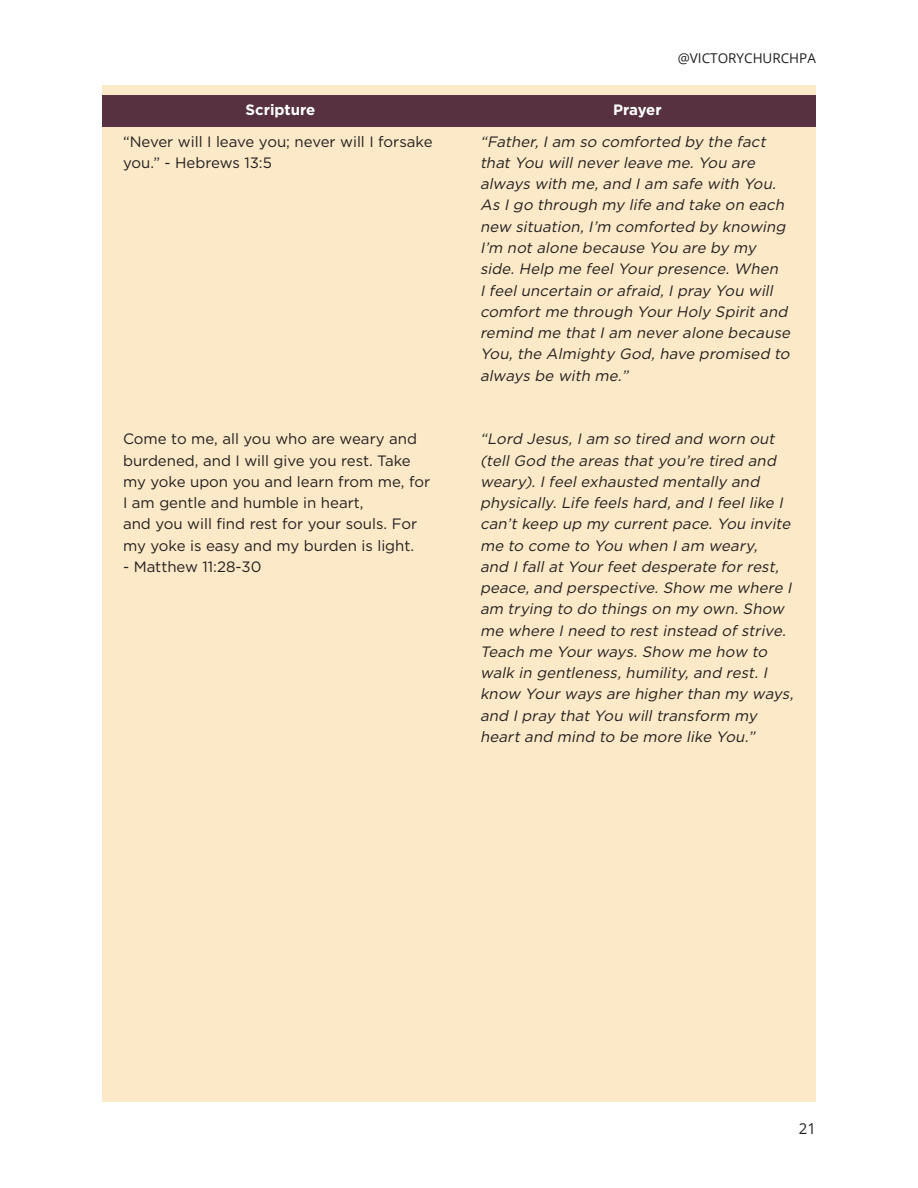
<style>
.page{position:relative;width:918px;height:1188px;background:#fff}
.page>*{position:absolute;margin:0;border:0;box-sizing:border-box;transform-origin:0 0}
.Prayer_Paragraph_-_P{font:italic 15px/21.3px "Gotham";color:#231f20}
.Paragraph_Style_1{font:15px/21.3px "Gotham";color:#231f20}
.Paragraph_Style_1-2{font:700 15px "Gotham";color:#fff}
.t1{font:15px "Open Sans";color:#231f20}
.t2{font:13.5px "Open Sans";color:#231f20}
</style>
<div class="page">
<div style="left:102px;top:85px;width:714px;height:1016px;background:#fbe9c7"></div>
<div style="left:102px;top:95px;width:357px;height:32px;background:#57313f"></div>
<div style="left:459px;top:95px;width:357px;height:32px;background:#57313f"></div>
<p class="t2" style="left:678px;top:49px;width:140px">@VICTORYCHURCHPA</p>
<p class="Paragraph_Style_1-2" style="left:246px;top:101px;width:71px">Scripture</p>
<p class="Paragraph_Style_1-2" style="left:613px;top:101px;width:50px">Prayer</p>
<p class="Paragraph_Style_1" style="left:123px;top:130px;width:311px">“Never will I leave you; never will I forsake you.” - Hebrews 13:5</p>
<p class="Prayer_Paragraph_-_P" style="left:480px;top:130px;width:315px">“Father,Iam so comforted by the fact thatYou willneverleave me.You are always with me,and Iam safe with You.<br>As Igo through my life and take on each new situation,I’m comforted by knowing I’m notalone because You are by my side.Help me feelYourpresence.When Ifeeluncertain orafraid,Ipray You will comfortme through YourHoly Spiritand remind me thatIam neveralone because You,the Almighty God,have promised to always be with me.”</p>
<p class="Paragraph_Style_1" style="left:123px;top:428px;width:309px">Come to me, all you who are weary and burdened, and I will give you rest. Take my yoke upon you and learn from me, for I am gentle and humble in heart,</p>
<p class="Paragraph_Style_1" style="left:123px;top:513px;width:296px">and you will find rest for your souls. For my yoke is easy and my burden is light.</p>
<p class="Paragraph_Style_1" style="left:123px;top:556px;width:140px">- Matthew 11:28-30</p>
<p class="Prayer_Paragraph_-_P" style="left:480px;top:428px;width:318px">“Lord Jesus,Iam so tired and worn out (tellGod the areas thatyou’re tired and weary).Ifeelexhausted mentally and physically.Life feels hard,and Ifeellike I can’tkeep up my currentpace.You invite me to come to You when Iam weary,<br>and IfallatYourfeetdesperate forrest, peace,and perspective.Show me where I am trying to do things on my own.Show me where Ineed to restinstead ofstrive.<br>Teach me Yourways.Show me how to walk in gentleness,humility,and rest.I know Yourways are higherthan my ways, and Ipray thatYou willtransform my heartand mind to be more like You.”</p>
<p class="t1" style="left:799px;top:1118px;width:19px">21</p>
</div>
